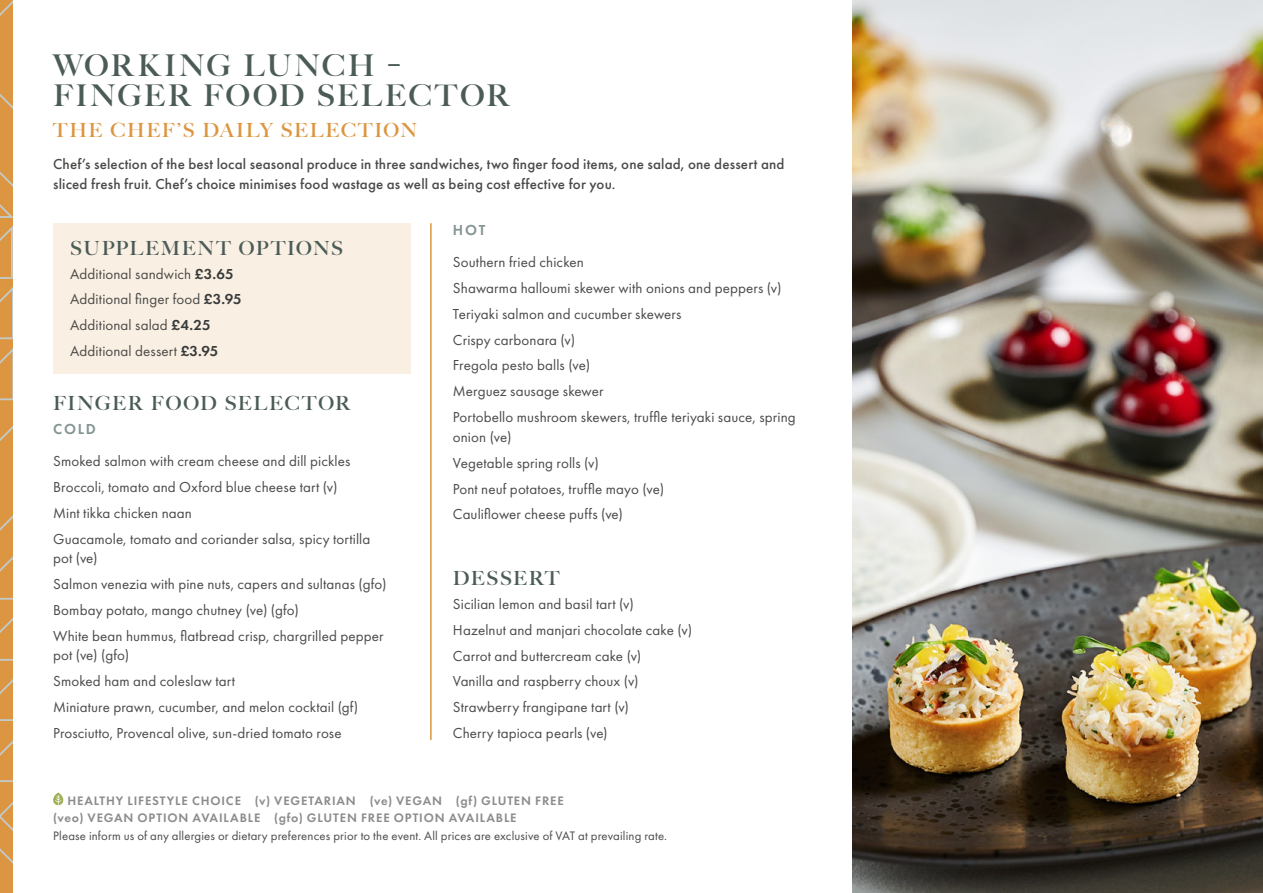
<style>
.page{position:relative;width:1263px;height:893px;background:#fff}
.page>*{position:absolute;margin:0;border:0;box-sizing:border-box;transform-origin:0 0}
.Lv1_Page_Heading{font:700 30px/30px "Big Caslon FB";letter-spacing:.085em;color:#4b5c58}
.Lv1_Subheading{font:700 19.5px "Big Caslon FB";letter-spacing:.085em;color:#4b5c58}
.Lv2_Page_Heading{font:700 19.5px "Big Caslon FB";letter-spacing:.085em;color:#dc9540}
.Body_Copy_1_space_after{font:15px/19.5px "Futura PT";letter-spacing:.01em;color:#4a4a49}
.Intro_body_copy{font:500 15px/19.5px "Futura PT";letter-spacing:.01em;color:#4a4a49}
.Body_Copy{font:15px "Futura PT";letter-spacing:.005em;color:#4a4a49}
.Lv2_Subheading{font:600 15px "Futura PT";color:#849594}
.Lv2_Subheading_large_space_before{font:600 15px "Futura PT";color:#849594}
.t1{font:600 12.75px/16.5px "Futura PT";letter-spacing:.065em;color:#8d8b8b}
.t2{font:12.75px "Futura PT";letter-spacing:.015em;color:#4a4a49}
.s1{font-weight:600;color:#383b3b}
</style>
<div class="page">
<svg style="left:53px;top:792px;width:10px;height:13px"></svg>
<hr style="left:430px;top:223px;width:2px;height:517px;background:#dc9540">
<img style="left:853px;top:0;width:410px;height:893px">
<div style="left:53px;top:223px;width:357px;height:150px;background:#faefe3"></div>
<svg style="left:0;top:0;width:13px;height:893px;background:#d9994a"></svg>
<p class="Lv1_Page_Heading" style="left:53px;top:50px;width:458px">WORKING LUNCH –<br>FINGER FOOD SELECTOR</p>
<p class="Lv2_Page_Heading" style="left:53px;top:119px;width:366px">THE CHEF’S DAILY SELECTION</p>
<p class="Intro_body_copy" style="left:53px;top:154px;width:733px">Chef’s selection of the best local seasonal produce in three sandwiches, two finger food items, one salad, one dessert and sliced fresh fruit. Chef’s choice minimises food wastage as well as being cost effective for you.</p>
<p class="Lv1_Subheading" style="left:70px;top:237px;width:274px">SUPPLEMENT OPTIONS</p>
<p class="Body_Copy_1_space_after" style="left:70px;top:264px;width:165px">Additional sandwich <span class="s1">£3.65</span></p>
<p class="Body_Copy_1_space_after" style="left:70px;top:290px;width:173px">Additional finger food <span class="s1">£3.95</span></p>
<p class="Body_Copy_1_space_after" style="left:70px;top:316px;width:142px">Additional salad <span class="s1">£4.25</span></p>
<p class="Body_Copy_1_space_after" style="left:70px;top:341px;width:150px">Additional dessert <span class="s1">£3.95</span></p>
<p class="Lv1_Subheading" style="left:53px;top:392px;width:299px">FINGER FOOD SELECTOR</p>
<p class="Lv2_Subheading" style="left:53px;top:419px;width:44px">COLD</p>
<p class="Body_Copy_1_space_after" style="left:53px;top:451px;width:299px">Smoked salmon with cream cheese and dill pickles</p>
<p class="Body_Copy_1_space_after" style="left:53px;top:477px;width:286px">Broccoli, tomato and Oxford blue cheese tart (v)</p>
<p class="Body_Copy_1_space_after" style="left:53px;top:503px;width:140px">Mint tikka chicken naan</p>
<p class="Body_Copy_1_space_after" style="left:53px;top:529px;width:319px">Guacamole, tomato and coriander salsa, spicy tortilla pot (ve)</p>
<p class="Body_Copy_1_space_after" style="left:53px;top:574px;width:335px">Salmon venezia with pine nuts, capers and sultanas (gfo)</p>
<p class="Body_Copy_1_space_after" style="left:53px;top:600px;width:247px">Bombay potato, mango chutney (ve) (gfo)</p>
<p class="Body_Copy_1_space_after" style="left:53px;top:626px;width:332px">White bean hummus, flatbread crisp, chargrilled pepper pot (ve) (gfo)</p>
<p class="Body_Copy_1_space_after" style="left:53px;top:671px;width:183px">Smoked ham and coleslaw tart</p>
<p class="Body_Copy_1_space_after" style="left:53px;top:697px;width:307px">Miniature prawn, cucumber, and melon cocktail (gf)</p>
<p class="Body_Copy" style="left:53px;top:724px;width:290px">Prosciutto, Provencal olive, sun-dried tomato rose</p>
<p class="Lv2_Subheading_large_space_before" style="left:453px;top:220px;width:34px">HOT</p>
<p class="Body_Copy_1_space_after" style="left:453px;top:252px;width:132px">Southern fried chicken</p>
<p class="Body_Copy_1_space_after" style="left:453px;top:278px;width:330px">Shawarma halloumi skewer with onions and peppers (v)</p>
<p class="Body_Copy_1_space_after" style="left:453px;top:304px;width:230px">Teriyaki salmon and cucumber skewers</p>
<p class="Body_Copy_1_space_after" style="left:453px;top:330px;width:124px">Crispy carbonara (v)</p>
<p class="Body_Copy_1_space_after" style="left:453px;top:356px;width:139px">Fregola pesto balls (ve)</p>
<p class="Body_Copy_1_space_after" style="left:453px;top:381px;width:152px">Merguez sausage skewer</p>
<p class="Body_Copy_1_space_after" style="left:453px;top:407px;width:344px">Portobello mushroom skewers, truffle teriyaki sauce, spring onion (ve)</p>
<p class="Body_Copy_1_space_after" style="left:453px;top:453px;width:147px">Vegetable spring rolls (v)</p>
<p class="Body_Copy_1_space_after" style="left:453px;top:479px;width:213px">Pont neuf potatoes, truffle mayo (ve)</p>
<p class="Body_Copy_1_space_after" style="left:453px;top:505px;width:172px">Cauliflower cheese puffs (ve)</p>
<p class="Lv1_Subheading" style="left:453px;top:567px;width:108px">DESSERT</p>
<p class="Body_Copy_1_space_after" style="left:453px;top:594px;width:182px">Sicilian lemon and basil tart (v)</p>
<p class="Body_Copy_1_space_after" style="left:453px;top:620px;width:241px">Hazelnut and manjari chocolate cake (v)</p>
<p class="Body_Copy_1_space_after" style="left:453px;top:646px;width:190px">Carrot and buttercream cake (v)</p>
<p class="Body_Copy_1_space_after" style="left:453px;top:672px;width:187px">Vanilla and raspberry choux (v)</p>
<p class="Body_Copy_1_space_after" style="left:453px;top:697px;width:178px">Strawberry frangipane tart (v)</p>
<p class="Body_Copy" style="left:453px;top:724px;width:156px">Cherry tapioca pearls (ve)</p>
<p class="t1" style="left:53px;top:793px;width:512px;text-indent:14px">HEALTHY LIFESTYLE CHOICE (v) VEGETARIAN (ve) VEGAN (gf) GLUTEN FREE (veo) VEGAN OPTION AVAILABLE (gfo) GLUTEN FREE OPTION AVAILABLE</p>
<p class="t2" style="left:53px;top:828px;width:615px">Please inform us of any allergies or dietary preferences prior to the event. All prices are exclusive of VAT at prevailing rate.</p>
</div>
